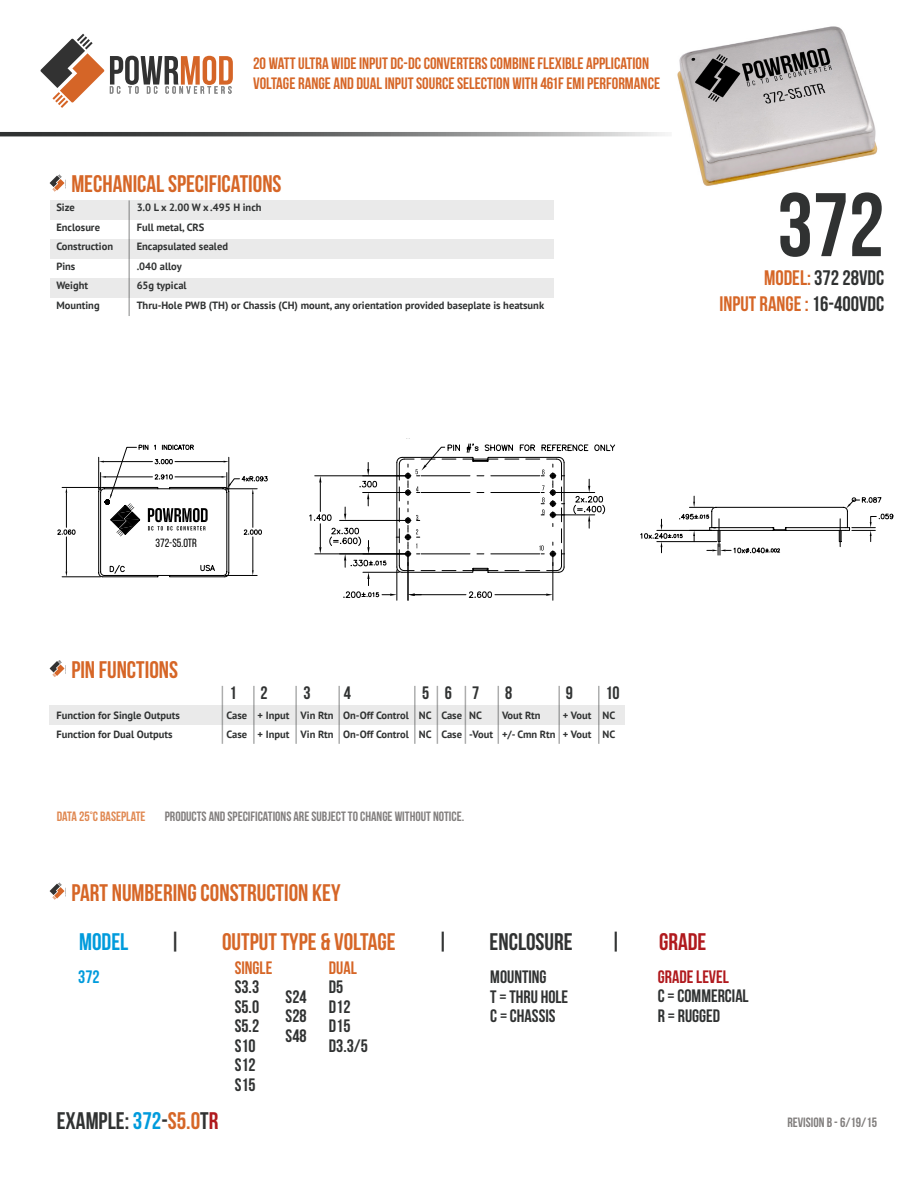
<style>
.page{position:relative;width:918px;height:1188px;background:#fff}
.page>*{position:absolute;margin:0;border:0;box-sizing:border-box;transform-origin:0 0}
.t1{font:700 90px "Bebas Neue";color:#303232}
.t2{font:700 24px "Bebas Neue";color:#d66627}
.t3{font:700 24px "Bebas Neue";color:#303232}
.t4{font:700 24px "Bebas Neue";color:#009bdc}
.t5{font:700 24px "Bebas Neue";color:#b0191d}
.t6{font:700 21px "Bebas Neue";color:#d66627}
.t7{font:700 21px "Bebas Neue";color:#303232}
.t8{font:700 18px/19.5px "Bebas Neue";color:#303232}
.t9{font:700 18px "Bebas Neue";color:#d66627}
.t10{font:700 18px "Bebas Neue";color:#b0191d}
.t11{font:700 18px "Bebas Neue";color:#009bdc}
.t12{font:700 16.5px/19.8px "Bebas Neue";color:#d66627}
.t13{font:700 13.5px "Bebas Neue";color:#817e7d}
.t14{font:700 13.5px "Bebas Neue";color:#e08851}
.t15{font:11.85px "Bebas Neue";color:#000}
.t16{font:700 10.5px/19.5px "PT Sans";color:#303232}
.s1{color:#d66627}
.s2{color:#303232}
.s3{color:#009bdc}
.s4{color:#b0191d}
</style>
<div class="page">
<svg style="left:40px;top:34px;width:193px;height:74px"></svg>
<svg style="left:0;top:132px;width:665px;height:4px;background:#747575"></svg>
<svg style="left:57px;top:445px;width:211px;height:133px"></svg>
<svg style="left:640px;top:495px;width:253px;height:61px"></svg>
<svg style="left:309px;top:438px;width:306px;height:163px"></svg>
<svg style="left:50px;top:174px;width:15px;height:18px"></svg>
<div style="left:50px;top:200px;width:504px;height:20px;background:#eaeaea"></div>
<div style="left:50px;top:278px;width:504px;height:20px;background:#eaeaea"></div>
<div style="left:50px;top:239px;width:504px;height:20px;background:#eaeaea"></div>
<hr style="left:128px;top:200px;width:2px;height:116px;background:#303232">
<svg style="left:50px;top:660px;width:15px;height:17px"></svg>
<div style="left:50px;top:705px;width:575px;height:20px;background:#eaeaea"></div>
<hr style="left:222px;top:686px;width:1px;height:58px;background:#303232">
<hr style="left:253px;top:686px;width:2px;height:58px;background:#303232">
<hr style="left:295px;top:686px;width:2px;height:58px;background:#303232">
<hr style="left:338px;top:686px;width:2px;height:58px;background:#303232">
<hr style="left:414px;top:686px;width:2px;height:58px;background:#303232">
<hr style="left:437px;top:686px;width:1px;height:58px;background:#303232">
<hr style="left:465px;top:686px;width:1px;height:58px;background:#303232">
<hr style="left:498px;top:686px;width:1px;height:58px;background:#303232">
<hr style="left:558px;top:686px;width:2px;height:58px;background:#303232">
<hr style="left:598px;top:686px;width:2px;height:58px;background:#303232">
<svg style="left:50px;top:883px;width:15px;height:17px"></svg>
<img style="left:677px;top:26px;width:201px;height:160px">
<p class="t12" style="left:253px;top:53px;width:409px">20 WATT ULTRA WIDE INPUT DC-DC CONVERTERS COMBINE FLEXIBLE APPLICATION<br>VOLTAGE RANGE AND DUAL INPUT SOURCE SELECTION WITH 461F EMI PERFORMANCE</p>
<p class="t2" style="left:71px;top:171px;width:212px">MECHANICAL SPECIFICATIONS</p>
<p class="t16" style="left:56px;top:198px;width:20px">Size</p>
<p class="t16" style="left:56px;top:217px;width:45px">Enclosure</p>
<p class="t16" style="left:56px;top:237px;width:58px">Construction</p>
<p class="t16" style="left:56px;top:256px;width:20px">Pins</p>
<p class="t16" style="left:56px;top:276px;width:33px">Weight</p>
<p class="t16" style="left:56px;top:295px;width:45px">Mounting</p>
<p class="t16" style="left:137px;top:198px;width:126px">3.0 L x 2.00 W x .495 H inch</p>
<p class="t16" style="left:137px;top:217px;width:69px">Full metal, CRS</p>
<p class="t16" style="left:137px;top:237px;width:93px">Encapsulated sealed</p>
<p class="t16" style="left:137px;top:256px;width:47px">.040 alloy</p>
<p class="t16" style="left:137px;top:276px;width:51px">65g typical</p>
<p class="t16" style="left:137px;top:295px;width:409px">Thru-Hole PWB (TH) or Chassis (CH) mount, any orientation provided baseplate is heatsunk</p>
<p class="t1" style="left:777px;top:176px;width:108px">372</p>
<p class="t7" style="left:764px;top:267px;width:122px"><span class="s1">MODEL:</span> 372 28VDC</p>
<p class="t6" style="left:720px;top:292px;width:166px">INPUT RANGE : <span class="s2">16-400VDC</span></p>
<p class="t15" style="left:156px;top:537px;width:43px">372-S5.0TR</p>
<p class="t2" style="left:71px;top:656px;width:108px">PIN FUNCTIONS</p>
<p class="t16" style="left:56px;top:705px;width:125px">Function for Single Outputs</p>
<p class="t16" style="left:56px;top:725px;width:118px">Function for Dual Outputs</p>
<p class="t8" style="left:229px;top:683px;width:9px">1</p>
<p class="t8" style="left:261px;top:683px;width:9px">2</p>
<p class="t8" style="left:304px;top:683px;width:9px">3</p>
<p class="t8" style="left:344px;top:683px;width:9px">4</p>
<p class="t8" style="left:422px;top:683px;width:9px">5</p>
<p class="t8" style="left:445px;top:683px;width:9px">6</p>
<p class="t16" style="left:226px;top:705px;width:22px">Case</p>
<p class="t16" style="left:226px;top:725px;width:22px">Case</p>
<p class="t16" style="left:258px;top:705px;width:33px">+ Input</p>
<p class="t16" style="left:258px;top:725px;width:33px">+ Input</p>
<p class="t16" style="left:301px;top:705px;width:34px">Vin Rtn</p>
<p class="t16" style="left:301px;top:725px;width:34px">Vin Rtn</p>
<p class="t16" style="left:343px;top:705px;width:67px">On-Off Control<br>On-Off Control</p>
<p class="t16" style="left:419px;top:705px;width:14px">NC</p>
<p class="t16" style="left:419px;top:725px;width:14px">NC</p>
<p class="t16" style="left:441px;top:705px;width:22px">Case</p>
<p class="t16" style="left:441px;top:725px;width:22px">Case</p>
<p class="t8" style="left:472px;top:683px;width:9px">7</p>
<p class="t8" style="left:505px;top:683px;width:9px">8</p>
<p class="t8" style="left:566px;top:683px;width:9px">9</p>
<p class="t8" style="left:606px;top:683px;width:16px">10</p>
<p class="t16" style="left:469px;top:705px;width:14px">NC</p>
<p class="t16" style="left:469px;top:725px;width:25px">-Vout</p>
<p class="t16" style="left:603px;top:705px;width:14px">NC</p>
<p class="t16" style="left:603px;top:725px;width:14px">NC</p>
<p class="t16" style="left:502px;top:705px;width:40px">Vout Rtn</p>
<p class="t16" style="left:502px;top:725px;width:55px">+/- Cmn Rtn</p>
<p class="t16" style="left:563px;top:705px;width:30px">+ Vout</p>
<p class="t16" style="left:563px;top:725px;width:30px">+ Vout</p>
<p class="t14" style="left:57px;top:809px;width:90px">DATA 25°C BASEPLATE</p>
<p class="t13" style="left:165px;top:809px;width:301px">PRODUCTS AND SPECIFICATIONS ARE SUBJECT TO CHANGE WITHOUT NOTICE.</p>
<p class="t2" style="left:71px;top:879px;width:271px">PART NUMBERING CONSTRUCTION KEY</p>
<p class="t4" style="left:79px;top:929px;width:51px">MODEL</p>
<p class="t3" style="left:169px;top:929px;width:13px">|</p>
<p class="t2" style="left:222px;top:929px;width:175px">OUTPUT TYPE &amp; VOLTAGE</p>
<p class="t3" style="left:437px;top:929px;width:13px">|</p>
<p class="t3" style="left:490px;top:929px;width:84px">ENCLOSURE</p>
<p class="t3" style="left:610px;top:929px;width:13px">|</p>
<p class="t5" style="left:659px;top:929px;width:49px">GRADE</p>
<p class="t8" style="left:286px;top:986px;width:22px">S24</p>
<p class="t8" style="left:286px;top:1006px;width:22px">S28</p>
<p class="t8" style="left:286px;top:1025px;width:22px">S48</p>
<p class="t9" style="left:235px;top:957px;width:39px">SINGLE</p>
<p class="t8" style="left:235px;top:977px;width:26px">S3.3</p>
<p class="t8" style="left:235px;top:996px;width:26px">S5.0</p>
<p class="t8" style="left:235px;top:1016px;width:26px">S5.2</p>
<p class="t8" style="left:235px;top:1035px;width:22px">S10</p>
<p class="t8" style="left:235px;top:1055px;width:22px">S12</p>
<p class="t8" style="left:235px;top:1074px;width:22px">S15</p>
<p class="t9" style="left:329px;top:957px;width:29px">DUAL</p>
<p class="t8" style="left:329px;top:977px;width:16px">D5</p>
<p class="t8" style="left:329px;top:996px;width:23px">D12</p>
<p class="t8" style="left:329px;top:1016px;width:23px">D15</p>
<p class="t8" style="left:329px;top:1035px;width:40px">D3.3/5</p>
<p class="t11" style="left:78px;top:966px;width:23px">372</p>
<p class="t8" style="left:490px;top:967px;width:79px">MOUNTING<br>T = THRU HOLE</p>
<p class="t8" style="left:490px;top:1006px;width:67px">C = CHASSIS</p>
<p class="t10" style="left:658px;top:966px;width:73px">GRADE LEVEL</p>
<p class="t8" style="left:658px;top:986px;width:92px">C = COMMERCIAL</p>
<p class="t8" style="left:658px;top:1005px;width:64px">R = RUGGED</p>
<p class="t3" style="left:57px;top:1108px;width:163px">EXAMPLE: <span class="s3">372</span>-<span class="s1">S5.0</span>T<span class="s4">R</span></p>
<p class="t13" style="left:787px;top:1114px;width:91px">REVISION B - 6/19/15</p>
</div>
